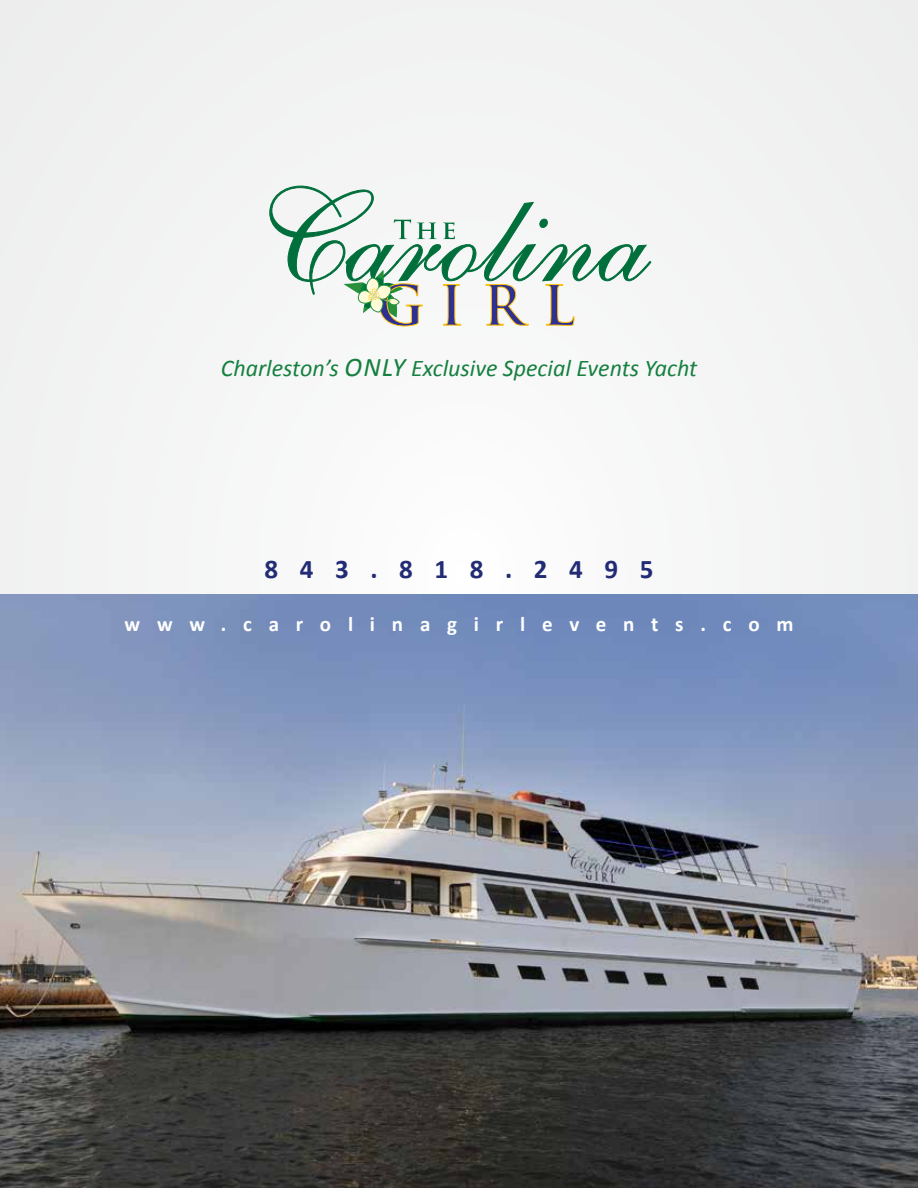
<style>
.page{position:relative;width:918px;height:1188px;background:#f3f3f4}
.page>*{position:absolute;margin:0;border:0;box-sizing:border-box;transform-origin:0 0}
.t1{font:700 27px "Calibri";letter-spacing:.8em;color:#222c74}
.t2{font:italic 24px "Calibri";color:#168040}
.t3{font:700 21px "Calibri";letter-spacing:.8em;color:#fff}
.s1{font-size:27px}
</style>
<div class="page">
<img style="left:0;top:594px;width:918px;height:594px">
<svg style="left:269px;top:185px;width:382px;height:142px"></svg>
<p class="t2" style="left:221px;top:352px;width:478px">Charleston’s <span class="s1">ONLY</span> Exclusive Special Events Yacht</p>
<p class="t1" style="left:265px;top:551px;width:390px">843.818.2495</p>
<p class="t3" style="left:125px;top:611px;width:671px">www.carolinagirlevents.com</p>
</div>
